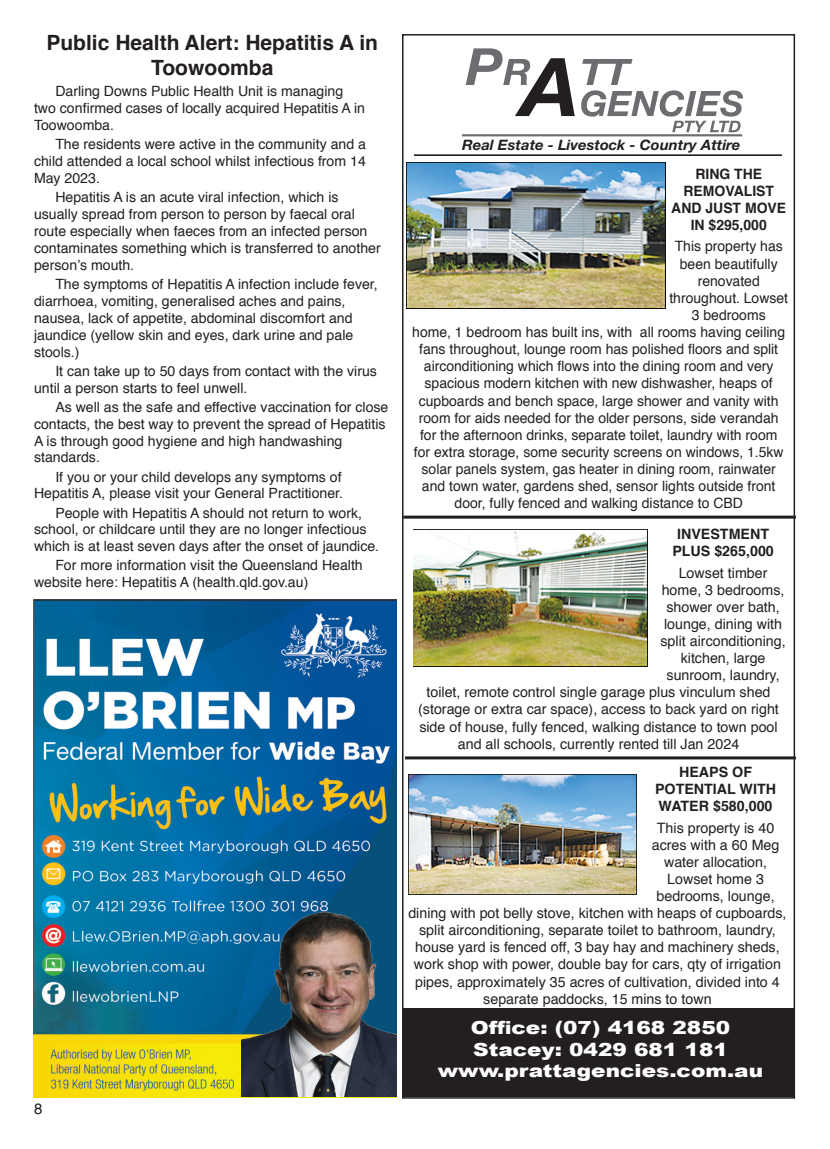
<style>
.page{position:relative;width:830px;height:1149px;background:#fff}
.page>*{position:absolute;margin:0;border:0;box-sizing:border-box;transform-origin:0 0}
.t1{font:700 21px/25.2px "Helvetica";color:#231f20;text-align:center}
.t2{font:900 18px/21.6px "Arial";color:#fff;text-align:center;scale:1.2 1}
.t3{font:15px "Helvetica";color:#231f20}
.t4{font:italic 700 14.4px "Helvetica Neue";color:#231f20;scale:1.04 1}
.t5{font:14.25px "Helvetica";color:#231f20}
.t6{font:700 14.25px/17.1px "Helvetica";color:#231f20;text-align:center}
.t7{font:14.1px/17px "Helvetica";color:#231f20}
</style>
<div class="page">
<img style="left:33px;top:599px;width:363px;height:498px">
<img style="left:241px;top:906px;width:155px;height:189px">
<svg style="left:462px;top:94px;width:281px;height:43px"></svg>
<hr style="left:414px;top:154px;width:366px;height:1px;background:#231f20">
<hr style="left:414px;top:1100px;width:366px;height:1px;background:#231f20">
<svg style="left:465px;top:48px;width:109px;height:68px"></svg>
<svg style="left:581px;top:59px;width:161px;height:73px"></svg>
<hr style="left:461px;top:134px;width:280px;height:2px;background:#6c6d70">
<div style="left:402px;top:1008px;width:392px;height:88px;background:#231f20"></div>
<hr style="left:403px;top:515px;width:392px;height:3px;background:#231f20">
<img style="left:406px;top:162px;width:258px;height:146px">
<img style="left:413px;top:529px;width:234px;height:137px">
<hr style="left:405px;top:756px;width:390px;height:3px;background:#231f20">
<img style="left:408px;top:774px;width:228px;height:120px">
<h1 class="t1" style="left:46px;top:30px;width:333px">Public Health Alert: Hepatitis A in<br>Toowoomba</h1>
<p class="t7" style="left:34px;top:83px;width:332px;text-indent:21px">Darling Downs Public Health Unit is managing two confirmed cases of locally acquired Hepatitis A in<br>Toowoomba.</p>
<p class="t7" style="left:34px;top:136px;width:333px;text-align:justify;text-indent:21px">The residents were active in the community and a child attended a local school whilst infectious from 14<br>May 2023.</p>
<p class="t7" style="left:34px;top:189px;width:348px;text-indent:21px">Hepatitis A is an acute viral infection, which is usually spread from person to person by faecal oral route especially when faeces from an infected person contaminates something which is transferred to another person’s mouth.</p>
<p class="t7" style="left:34px;top:276px;width:345px;text-indent:21px">The symptoms of Hepatitis A infection include fever, diarrhoea, vomiting, generalised aches and pains, nausea, lack of appetite, abdominal discomfort and jaundice (yellow skin and eyes, dark urine and pale stools.)</p>
<p class="t7" style="left:34px;top:362px;width:344px;text-indent:21px">It can take up to 50 days from contact with the virus until a person starts to feel unwell.</p>
<p class="t7" style="left:34px;top:398px;width:356px;text-indent:21px">As well as the safe and effective vaccination for close contacts, the best way to prevent the spread of Hepatitis A is through good hygiene and high handwashing standards.</p>
<p class="t7" style="left:34px;top:468px;width:310px;text-align:right">If you or your child develops any symptoms of<br>Hepatitis A, please visit your General Practitioner.</p>
<p class="t7" style="left:34px;top:504px;width:346px;text-indent:21px">People with Hepatitis A should not return to work, school, or childcare until they are no longer infectious which is at least seven days after the onset of jaundice.</p>
<p class="t7" style="left:34px;top:557px;width:330px;text-indent:21px">For more information visit the Queensland Health website here: Hepatitis A (health.qld.gov.au)</p>
<p class="t3" style="left:34px;top:1096px;width:10px">8</p>
<p class="t4" style="left:462px;top:136px;width:269px">Real Estate - Livestock - Country Attire</p>
<p class="t6" style="left:671px;top:165px;width:116px">RING THE<br>REMOVALIST<br>AND JUST MOVE<br>IN $295,000</p>
<p class="t5" style="left:674px;top:235px;width:109px">This property has</p>
<p class="t5" style="left:679px;top:252px;width:99px">been beautifully</p>
<p class="t5" style="left:697px;top:269px;width:64px">renovated</p>
<p class="t5" style="left:669px;top:287px;width:120px">throughout. Lowset</p>
<p class="t5" style="left:691px;top:304px;width:75px">3 bedrooms</p>
<p class="t5" style="left:412px;top:321px;width:374px">home, 1 bedroom has built ins, with all rooms having ceiling</p>
<p class="t5" style="left:419px;top:338px;width:360px">fans throughout, lounge room has polished floors and split</p>
<p class="t5" style="left:423px;top:355px;width:351px">airconditioning which flows into the dining room and very</p>
<p class="t5" style="left:424px;top:372px;width:349px">spacious modern kitchen with new dishwasher, heaps of</p>
<p class="t5" style="left:418px;top:389px;width:361px">cupboards and bench space, large shower and vanity with</p>
<p class="t5" style="left:418px;top:406px;width:361px">room for aids needed for the older persons, side verandah</p>
<p class="t5" style="left:420px;top:423px;width:359px">for the afternoon drinks, separate toilet, laundry with room</p>
<p class="t5" style="left:413px;top:440px;width:371px">for extra storage, some security screens on windows, 1.5kw</p>
<p class="t5" style="left:421px;top:458px;width:355px">solar panels system, gas heater in dining room, rainwater</p>
<p class="t5" style="left:421px;top:475px;width:355px">and town water, gardens shed, sensor lights outside front</p>
<p class="t5" style="left:454px;top:492px;width:289px">door, fully fenced and walking distance to CBD</p>
<p class="t6" style="left:672px;top:525px;width:103px">INVESTMENT<br>PLUS $265,000</p>
<p class="t5" style="left:678px;top:561px;width:90px">Lowset timber</p>
<p class="t5" style="left:661px;top:578px;width:124px">home, 3 bedrooms,</p>
<p class="t5" style="left:666px;top:595px;width:115px">shower over bath,</p>
<p class="t5" style="left:663px;top:612px;width:120px">lounge, dining with</p>
<p class="t5" style="left:660px;top:629px;width:127px">split airconditioning,</p>
<p class="t5" style="left:680px;top:647px;width:86px">kitchen, large</p>
<p class="t5" style="left:666px;top:664px;width:115px">sunroom, laundry,</p>
<p class="t5" style="left:426px;top:681px;width:345px">toilet, remote control single garage plus vinculum shed</p>
<p class="t5" style="left:418px;top:698px;width:362px">(storage or extra car space), access to back yard on right</p>
<p class="t5" style="left:419px;top:715px;width:360px">side of house, fully fenced, walking distance to town pool</p>
<p class="t5" style="left:457px;top:732px;width:283px">and all schools, currently rented till Jan 2024</p>
<p class="t6" style="left:654px;top:763px;width:122px">HEAPS OF<br>POTENTIAL WITH<br>WATER $580,000</p>
<p class="t5" style="left:656px;top:816px;width:119px">This property is 40</p>
<p class="t5" style="left:651px;top:833px;width:129px">acres with a 60 Meg</p>
<p class="t5" style="left:663px;top:850px;width:104px">water allocation,</p>
<p class="t5" style="left:667px;top:867px;width:98px">Lowset home 3</p>
<p class="t5" style="left:656px;top:884px;width:120px">bedrooms, lounge,</p>
<p class="t5" style="left:408px;top:901px;width:379px">dining with pot belly stove, kitchen with heaps of cupboards,</p>
<p class="t5" style="left:419px;top:918px;width:358px">split airconditioning, separate toilet to bathroom, laundry,</p>
<p class="t5" style="left:415px;top:936px;width:366px">house yard is fenced off, 3 bay hay and machinery sheds,</p>
<p class="t5" style="left:413px;top:953px;width:368px">work shop with power, double bay for cars, qty of irrigation</p>
<p class="t5" style="left:415px;top:970px;width:366px">pipes, approximately 35 acres of cultivation, divided into 4</p>
<p class="t5" style="left:483px;top:987px;width:230px">separate paddocks, 15 mins to town</p>
<p class="t2" style="left:437px;top:1015px;width:272px">Office: (07) 4168 2850<br>Stacey: 0429 681 181 www.prattagencies.com.au</p>
</div>
